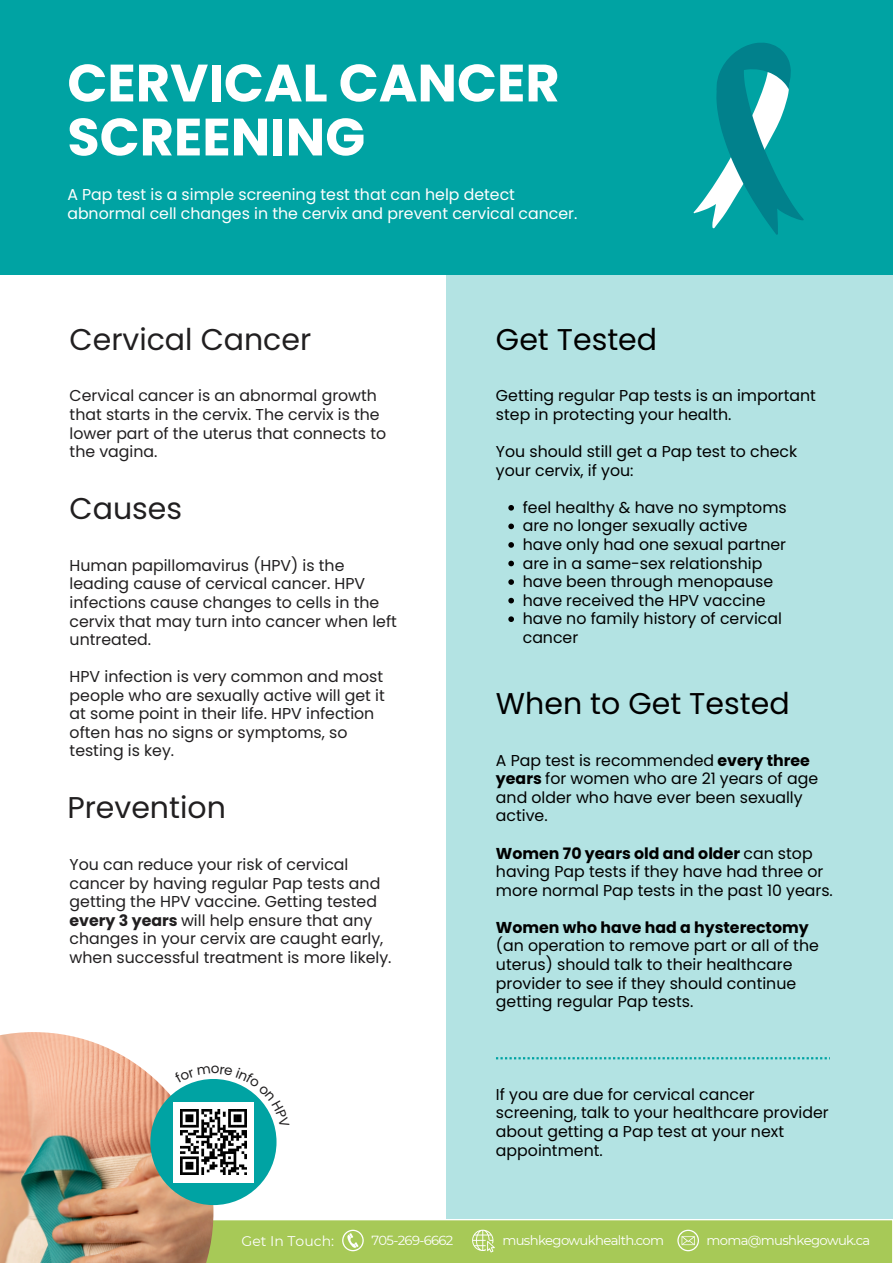
<style>
.page{position:relative;width:893px;height:1263px;background:#fff}
.page>*{position:absolute;margin:0;border:0;box-sizing:border-box;transform-origin:0 0}
.t1{font:700 52.5px/54px "Poppins";color:#fff}
.t2{font:30px "Poppins";color:#211f20}
.t3{font:30px "Poppins";color:#000}
.t4{font:15.75px/18.6px "Poppins";color:#000}
.t5{font:15.75px/18.6px "Poppins";color:#211f20}
.t6{font:15.75px/18.6px "Poppins";color:#fff}
.t7{font:14.02px "Montserrat";color:#fefefe}
.t8{font:13.2px "Montserrat";letter-spacing:-.05em;color:#fff}
.s1{font-weight:700}
</style>
<div class="page">
<div style="left:0;top:0;width:893px;height:274px;background:#00a3a3"></div>
<div style="left:446px;top:274px;width:447px;height:989px;background:#b3e3e3"></div>
<svg style="left:213px;top:1219px;width:680px;height:44px;background:#abcb5e"></svg>
<img style="left:0;top:1032px;width:213px;height:231px">
<div style="left:150px;top:1079px;width:126px;height:126px;background:#00a3a3;border-radius:50%"></div>
<div style="left:173px;top:1102px;width:81px;height:80px;background:#fff"></div>
<img style="left:181px;top:1127px;width:65px;height:48px">
<svg style="left:496px;top:1057px;width:334px;height:2px"></svg>
<svg style="left:693px;top:42px;width:110px;height:193px"></svg>
<svg style="left:508px;top:505px;width:6px;height:6px"></svg>
<svg style="left:508px;top:523px;width:6px;height:6px"></svg>
<svg style="left:508px;top:542px;width:6px;height:6px"></svg>
<svg style="left:508px;top:561px;width:6px;height:5px"></svg>
<svg style="left:508px;top:579px;width:6px;height:6px"></svg>
<svg style="left:508px;top:598px;width:6px;height:5px"></svg>
<svg style="left:508px;top:616px;width:6px;height:6px"></svg>
<svg style="left:174px;top:1065px;width:101px;height:62px"></svg>
<p class="t1" style="left:67px;top:56px;width:494px">CERVICAL CANCER<br>SCREENING</p>
<p class="t6" style="left:67px;top:185px;width:511px">A Pap test is a simple screening test that can help detect abnormal cell changes in the cervix and prevent cervical cancer.</p>
<p class="t2" style="left:70px;top:318px;width:243px">Cervical Cancer</p>
<p class="t5" style="left:70px;top:387px;width:318px">Cervical cancer is an abnormal growth that starts in the cervix. The cervix is the lower part of the uterus that connects to the vagina.</p>
<p class="t2" style="left:70px;top:487px;width:114px">Causes</p>
<p class="t5" style="left:70px;top:556px;width:329px">Human papillomavirus (HPV) is the leading cause of cervical cancer. HPV infections cause changes to cells in the cervix that may turn into cancer when left untreated.</p>
<p class="t5" style="left:70px;top:667px;width:317px">HPV infection is very common and most people who are sexually active will get it at some point in their life. HPV infection often has no signs or symptoms, so testing is key.</p>
<h2 class="t2" style="left:67px;top:787px;width:160px">Prevention</h2>
<p class="t5" style="left:70px;top:855px;width:323px">You can reduce your risk of cervical cancer by having regular Pap tests and getting the HPV vaccine. Getting tested <span class="s1">every 3 years</span> will help ensure that any changes in your cervix are caught early, when successful treatment is more likely.</p>
<p class="t3" style="left:496px;top:318px;width:163px">Get Tested</p>
<p class="t4" style="left:496px;top:387px;width:321px">Getting regular Pap tests is an important step in protecting your health.</p>
<p class="t4" style="left:496px;top:442px;width:303px">You should still get a Pap test to check your cervix, if you:</p>
<p class="t4" style="left:523px;top:498px;width:266px">feel healthy &amp; have no symptoms</p>
<p class="t4" style="left:523px;top:517px;width:226px">are no longer sexually active</p>
<p class="t4" style="left:523px;top:535px;width:265px">have only had one sexual partner</p>
<p class="t4" style="left:523px;top:554px;width:241px">are in a same-sex relationship</p>
<p class="t4" style="left:523px;top:572px;width:252px">have been through menopause</p>
<p class="t4" style="left:523px;top:591px;width:244px">have received the HPV vaccine</p>
<p class="t4" style="left:523px;top:609px;width:261px">have no family history of cervical cancer</p>
<p class="t3" style="left:496px;top:682px;width:295px">When to Get Tested</p>
<h3 class="t4" style="left:496px;top:751px;width:324px">A Pap test is recommended <span class="s1">every three years</span> for women who are 21 years of age and older who have ever been sexually active.</h3>
<p class="t4" style="left:496px;top:844px;width:338px"><span class="s1">Women 70 years old and older</span> can stop having Pap tests if they have had three or more normal Pap tests in the past 10 years.</p>
<p class="t4" style="left:496px;top:918px;width:324px"><span class="s1">Women who have had a hysterectomy </span>(an operation to remove part or all of the uterus) should talk to their healthcare provider to see if they should continue getting regular Pap tests.</p>
<p class="t4" style="left:496px;top:1085px;width:334px">If you are due for cervical cancer screening, talk to your healthcare provider about getting a Pap test at your next appointment.</p>
<p class="t7" style="left:241px;top:1232px;width:94px">Get In Touch:</p>
<p class="t8" style="left:371px;top:1232px;width:84px">705-269-6662</p>
<p class="t8" style="left:502px;top:1232px;width:163px">mushkegowukhealth.com</p>
<h1 class="t8" style="left:706px;top:1232px;width:165px">moma@mushkegowuk.ca</h1>
</div>
